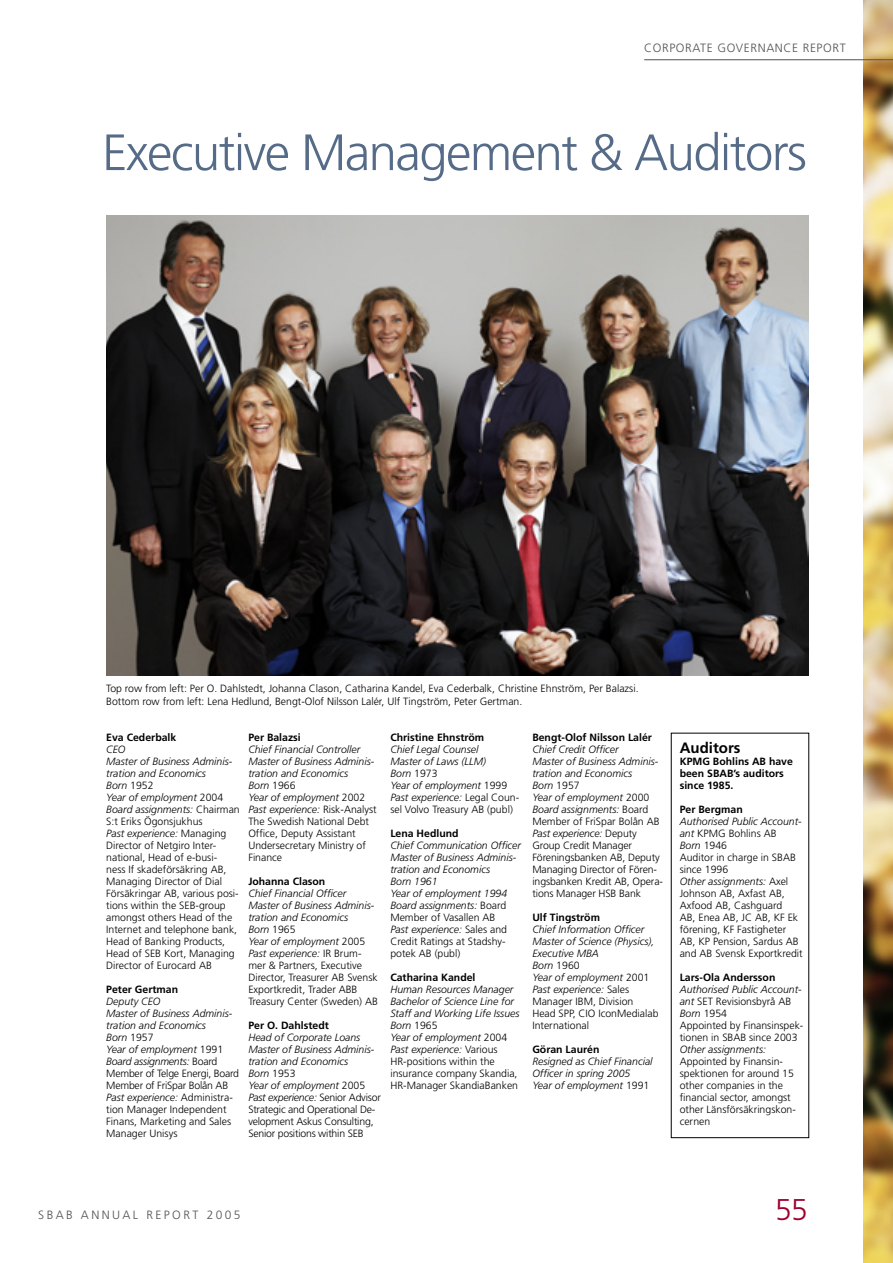
<style>
.page{position:relative;width:893px;height:1263px;background:#fff}
.page>*{position:absolute;margin:0;border:0;box-sizing:border-box;transform-origin:0 0}
.t1{font:300 51px "Frutiger";letter-spacing:-.03em;color:#566b87}
.t2{font:300 30px "Frutiger";color:#a0002f}
.t3{font:700 15px "Frutiger";color:#000}
.t4{font:300 12px "Frutiger";letter-spacing:.05em;color:#4f5154}
.t5{font:300 12px "Frutiger";letter-spacing:.2em;color:#4f5154}
.t6{font:300 10.5px/12px "Frutiger";color:#000}
.t7{font:italic 300 10.5px/12px "Frutiger";color:#000}
.t8{font:700 10.5px/12px "Frutiger";color:#000}
.s1{font-style:italic}
.s2{font-style:normal}
</style>
<div class="page">
<img style="left:863px;top:0;width:30px;height:1263px">
<hr style="left:644px;top:59px;width:249px;height:1px;background:#4f5154">
<img style="left:106px;top:215px;width:702px;height:460px">
<p class="t4" style="left:644px;top:41px;width:203px">CORPORATE GOVERNANCE REPORT</p>
<h1 class="t1" style="left:102px;top:123px;width:706px">Executive Management &amp; Auditors</h1>
<p class="t6" style="left:106px;top:681px;width:534px;line-height:13.5px">Top row from left: Per O. Dahlstedt, Johanna Clason, Catharina Kandel, Eva Cederbalk, Christine Ehnström, Per Balazsi.<br>Bottom row from left: Lena Hedlund, Bengt-Olof Nilsson Lalér, Ulf Tingström, Peter Gertman.</p>
<p class="t8" style="left:106px;top:731px;width:72px">Eva Cederbalk</p>
<p class="t6" style="left:106px;top:743px;width:135px"><span class="s1">CEO<br>Master of Business Adminis&shy;tration and Economics<br>Born</span> 1952<br><span class="s1">Year of employment</span> 2004<br><span class="s1">Board assignments:</span> Chairman<br>S:t Eriks Ögonsjukhus<br><span class="s1">Past experience:</span> Managing<br>Director of Netgiro Inter&shy;national, Head of e-busi-<br>ness If skadeförsäkring AB,<br>Managing Director of Dial<br>Försäkringar AB, various posi&shy;tions within the SEB-group amongst others Head of the<br>Internet and telephone bank,<br>Head of Banking Products,<br>Head of SEB Kort, Managing<br>Director of Eurocard AB</p>
<p class="t8" style="left:106px;top:983px;width:73px">Peter Gertman</p>
<p class="t6" style="left:106px;top:995px;width:134px"><span class="s1">Deputy CEO<br>Master of Business Adminis&shy;tration and Economics<br>Born</span> 1957<br><span class="s1">Year of employment</span> 1991<br><span class="s1">Board assignments:</span> Board<br>Member of Telge Energi, Board<br>Member of FriSpar Bolån AB<br><span class="s1">Past experience:</span> Administra&shy;tion Manager Independent<br>Finans, Marketing and Sales<br>Manager Unisys</p>
<p class="t8" style="left:248px;top:731px;width:54px">Per Balazsi</p>
<p class="t7" style="left:248px;top:743px;width:130px">Chief Financial Controller<br>Master of Business Adminis&shy;tration and Economics<br>Born <span class="s2">1966<br></span>Year of employment <span class="s2">2002<br></span>Past experience: <span class="s2">Risk-Analyst<br>The Swedish National Debt<br>Office, Deputy Assistant<br>Undersecretary Ministry of<br>Finance</span></p>
<p class="t8" style="left:248px;top:875px;width:79px">Johanna Clason</p>
<p class="t6" style="left:248px;top:887px;width:131px"><span class="s1">Chief Financial Officer<br>Master of Business Adminis&shy;tration and Economics<br>Born</span> 1965<br><span class="s1">Year of employment</span> 2005<br><span class="s1">Past experience:</span> IR Brum&shy;mer &amp; Partners, Executive<br>Director, Treasurer AB Svensk<br>Exportkredit, Trader ABB<br>Treasury Center (Sweden) AB</p>
<p class="t8" style="left:248px;top:1019px;width:82px">Per O. Dahlstedt</p>
<p class="t7" style="left:248px;top:1031px;width:134px">Head of Corporate Loans<br>Master of Business Adminis&shy;tration and Economics<br>Born <span class="s2">1953<br></span>Year of employment <span class="s2">2005<br></span>Past experience: <span class="s2">Senior Advisor<br>Strategic and Operational De&shy;velopment Askus Consulting,<br>Senior positions within SEB</span></p>
<p class="t8" style="left:390px;top:731px;width:95px">Christine Ehnström</p>
<p class="t7" style="left:390px;top:743px;width:130px">Chief Legal Counsel<br>Master of Laws (LLM)<br>Born <span class="s2">1973<br></span>Year of employment <span class="s2">1999<br></span>Past experience: <span class="s2">Legal Coun&shy;sel Volvo Treasury AB (publ)</span></p>
<p class="t8" style="left:390px;top:827px;width:70px">Lena Hedlund</p>
<p class="t7" style="left:390px;top:839px;width:132px">Chief Communication Officer<br>Master of Business Adminis&shy;tration and Economics<br>Born 1961<br>Year of employment 1994<br>Board assignments: <span class="s2">Board<br>Member of Vasallen AB<br></span>Past experience: <span class="s2">Sales and<br>Credit Ratings at Stadshy&shy;potek AB (publ)</span></p>
<p class="t8" style="left:390px;top:971px;width:87px">Catharina Kandel</p>
<p class="t7" style="left:390px;top:983px;width:131px">Human Resources Manager<br>Bachelor of Science Line for<br>Staff and Working Life Issues<br>Born <span class="s2">1965<br></span>Year of employment <span class="s2">2004<br></span>Past experience: <span class="s2">Various<br>HR-positions within the insurance company Skandia,<br>HR-Manager SkandiaBanken</span></p>
<p class="t8" style="left:532px;top:731px;width:121px">Bengt-Olof Nilsson Lalér</p>
<p class="t6" style="left:532px;top:743px;width:132px"><span class="s1">Chief Credit Officer<br>Master of Business Adminis&shy;tration and Economics<br>Born</span> 1957<br><span class="s1">Year of employment</span> 2000<br><span class="s1">Board assignments:</span> Board<br>Member of FriSpar Bolån AB<br><span class="s1">Past experience:</span> Deputy<br>Group Credit Manager<br>Föreningsbanken AB, Deputy<br>Managing Director of Fören&shy;ingsbanken Kredit AB, Opera&shy;tions Manager HSB Bank</p>
<p class="t8" style="left:532px;top:911px;width:69px">Ulf Tingström</p>
<p class="t7" style="left:532px;top:923px;width:128px">Chief Information Officer<br>Master of Science (Physics),<br>Executive MBA<br>Born <span class="s2">1960<br></span>Year of employment <span class="s2">2001<br></span>Past experience: <span class="s2">Sales<br>Manager IBM, Division<br>Head SPP, CIO IconMedialab<br>International</span></p>
<p class="t8" style="left:532px;top:1044px;width:69px">Göran Laurén</p>
<p class="t7" style="left:532px;top:1056px;width:122px">Resigned as Chief Financial<br>Officer in spring 2005<br>Year of employment <span class="s2">1991</span></p>
<h3 class="t3" style="left:680px;top:739px;width:62px">Auditors</h3>
<p class="t8" style="left:680px;top:755px;width:115px">KPMG Bohlins AB have been SBAB’s auditors since 1985.</p>
<p class="t8" style="left:680px;top:803px;width:65px">Per Bergman</p>
<p class="t6" style="left:680px;top:815px;width:124px"><span class="s1">Authorised Public Account&shy;ant</span> KPMG Bohlins AB<br><span class="s1">Born</span> 1946<br>Auditor in charge in SBAB since 1996<br><span class="s1">Other assignments:</span> Axel<br>Johnson AB, Axfast AB,<br>Axfood AB, Cashguard<br>AB, Enea AB, JC AB, KF Ek förening, KF Fastigheter<br>AB, KP Pension, Sardus AB and AB Svensk Exportkredit</p>
<p class="t8" style="left:680px;top:971px;width:97px">Lars-Ola Andersson</p>
<p class="t6" style="left:680px;top:983px;width:125px"><span class="s1">Authorised Public Account&shy;ant</span> SET Revisionsbyrå AB<br><span class="s1">Born</span> 1954<br>Appointed by Finansinspek&shy;tionen in SBAB since 2003</p>
<p class="t7" style="left:680px;top:1043px;width:88px">Other assignments:</p>
<p class="t6" style="left:680px;top:1055px;width:118px">Appointed by Finansin&shy;spektionen for around 15 other companies in the financial sector, amongst other Länsförsäkringskon&shy;cernen</p>
<p class="t5" style="left:38px;top:1208px;width:204px">SBAB ANNUAL REPORT 2005</p>
<h2 class="t2" style="left:775px;top:1192px;width:34px">55</h2>
</div>
